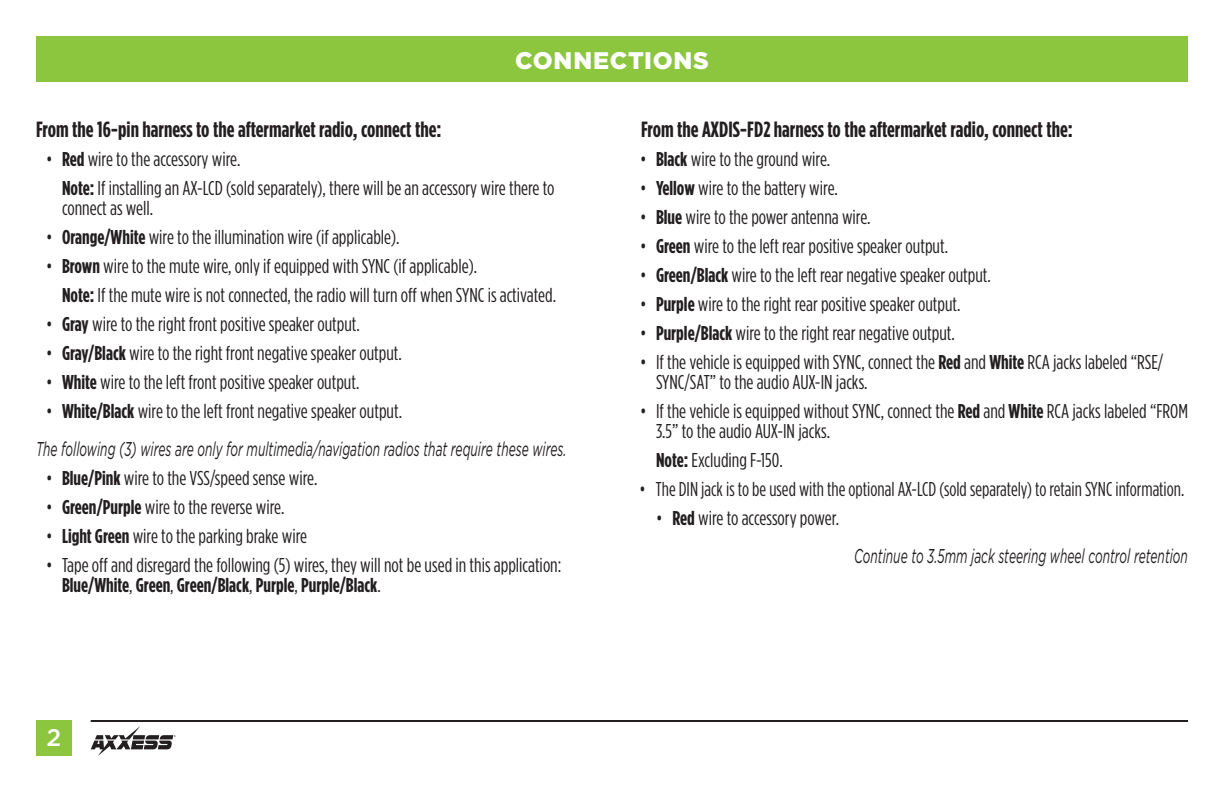
<style>
.page{position:relative;width:1224px;height:792px;background:#fff}
.page>*{position:absolute;margin:0;border:0;box-sizing:border-box;transform-origin:0 0}
.t1{font:900 24px "Gotham";letter-spacing:.03em;color:#fff}
.t2{font:500 24px "Gotham";color:#fff}
.t3{font:700 22px "Gotham Condensed";color:#231f20}
.t4{font:20px/20px "Gotham Condensed";color:#231f20}
.t5{font:italic 20px "Gotham";color:#231f20;scale:.6 1}
.t6{font:20px "Gotham Condensed";color:#231f20;scale:.96 1}
.s1{font-weight:700}
</style>
<div class="page">
<div style="left:36px;top:36px;width:1152px;height:45px;background:#8bc63e"></div>
<div style="left:36px;top:720px;width:36px;height:36px;background:#8bc63e"></div>
<hr style="left:91px;top:720px;width:1097px;height:2px;background:#231f20">
<svg style="left:91px;top:726px;width:85px;height:30px"></svg>
<p class="t1" style="left:515px;top:46px;width:195px">CONNECTIONS</p>
<p class="t3" style="left:36px;top:116px;width:407px">From the 16-pin harness to the aftermarket radio, connect the:</p>
<p class="t4" style="left:62px;top:144px;width:494px;line-height:29px;text-indent:-16px">• <span class="s1">Red</span> wire to the accessory wire.<br><span class="s1">Note:</span> If installing an AX-LCD (sold separately), there will be an accessory wire there to</p>
<p class="t4" style="left:62px;top:197px;width:93px">connect as well.</p>
<p class="t4" style="left:46px;top:226px;width:355px">• <span class="s1">Orange/White</span> wire to the illumination wire (if applicable).</p>
<p class="t4" style="left:62px;top:251px;width:496px;line-height:29px;text-indent:-16px">• <span class="s1">Brown</span> wire to the mute wire, only if equipped with SYNC (if applicable).<br><span class="s1">Note:</span> If the mute wire is not connected, the radio will turn off when SYNC is activated.</p>
<p class="t4" style="left:46px;top:313px;width:315px">• <span class="s1">Gray</span> wire to the right front positive speaker output.</p>
<p class="t4" style="left:46px;top:342px;width:357px">• <span class="s1">Gray/Black</span> wire to the right front negative speaker output.</p>
<p class="t4" style="left:46px;top:371px;width:315px">• <span class="s1">White</span> wire to the left front positive speaker output.</p>
<p class="t4" style="left:46px;top:400px;width:358px">• <span class="s1">White/Black</span> wire to the left front negative speaker output.</p>
<p class="t5" style="left:36px;top:437px;width:886px">The following (3) wires are only for multimedia/navigation radios that require these wires.</p>
<p class="t4" style="left:46px;top:467px;width:273px">• <span class="s1">Blue/Pink</span> wire to the VSS/speed sense wire.</p>
<p class="t4" style="left:46px;top:496px;width:240px">• <span class="s1">Green/Purple</span> wire to the reverse wire.</p>
<p class="t4" style="left:46px;top:525px;width:263px">• <span class="s1">Light Green</span> wire to the parking brake wire</p>
<p class="t4" style="left:62px;top:554px;width:501px;text-indent:-16px">• Tape off and disregard the following (5) wires, they will not be used in this application:<br><span class="s1">Blue/White</span>, <span class="s1">Green</span>, <span class="s1">Green/Black</span>, <span class="s1">Purple</span>, <span class="s1">Purple/Black</span>.</p>
<p class="t2" style="left:47px;top:724px;width:16px">2</p>
<p class="t3" style="left:641px;top:116px;width:433px">From the AXDIS-FD2 harness to the aftermarket radio, connect the:</p>
<p class="t4" style="left:640px;top:148px;width:192px">• <span class="s1">Black</span> wire to the ground wire.</p>
<p class="t4" style="left:640px;top:177px;width:199px">• <span class="s1">Yellow</span> wire to the battery wire.</p>
<p class="t4" style="left:640px;top:206px;width:232px">• <span class="s1">Blue</span> wire to the power antenna wire.</p>
<p class="t4" style="left:640px;top:235px;width:310px">• <span class="s1">Green</span> wire to the left rear positive speaker output.</p>
<p class="t4" style="left:640px;top:264px;width:352px">• <span class="s1">Green/Black</span> wire to the left rear negative speaker output.</p>
<p class="t4" style="left:640px;top:293px;width:322px">• <span class="s1">Purple</span> wire to the right rear positive speaker output.</p>
<p class="t4" style="left:640px;top:322px;width:316px">• <span class="s1">Purple/Black</span> wire to the right rear negative output.</p>
<p class="t4" style="left:656px;top:351px;width:509px;text-indent:-16px">• If the vehicle is equipped with SYNC, connect the <span class="s1">Red</span> and <span class="s1">White</span> RCA jacks labeled “RSE/<br>SYNC/SAT” to the audio AUX-IN jacks.</p>
<p class="t4" style="left:656px;top:400px;width:534px;text-indent:-16px">• If the vehicle is equipped without SYNC, connect the <span class="s1">Red</span> and <span class="s1">White</span> RCA jacks labeled “FROM<br>3.5” to the audio AUX-IN jacks.</p>
<p class="t4" style="left:656px;top:449px;width:128px"><span class="s1">Note:</span> Excluding F-150.</p>
<p class="t6" style="left:640px;top:478px;width:569px">• The DIN jack is to be used with the optional AX-LCD (sold separately) to retain SYNC information.</p>
<p class="t4" style="left:656px;top:507px;width:185px">• <span class="s1">Red</span> wire to accessory power.</p>
<p class="t5" style="left:854px;top:544px;width:558px">Continue to 3.5mm jack steering wheel control retention</p>
</div>
